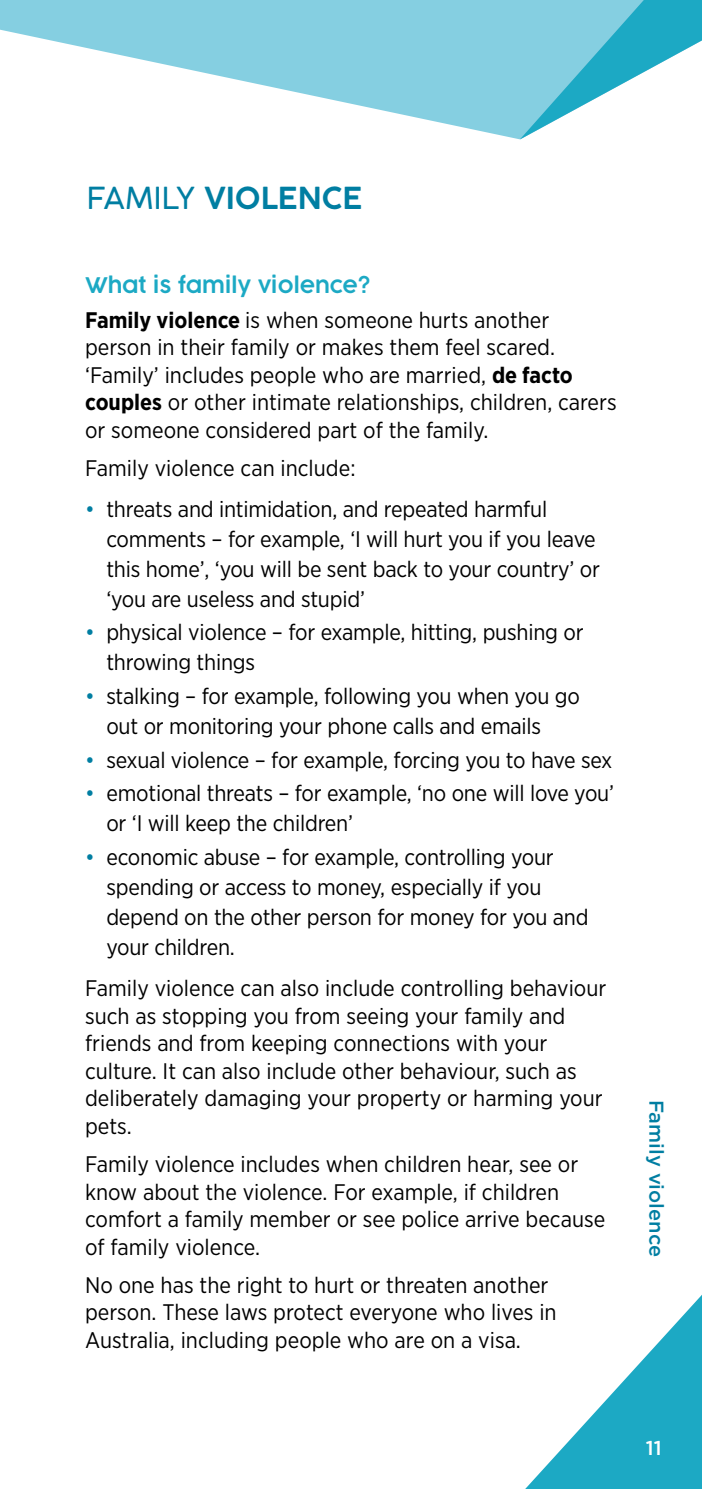
<style>
.page{position:relative;width:702px;height:1489px;background:#fff}
.page>*{position:absolute;margin:0;border:0;box-sizing:border-box;transform-origin:0 0}
.t1{font:300 30px "Cocogoose Pro";letter-spacing:-.005em;color:#007ea2}
.t2{font:22.5px/27.5px "Gotham Narrow";letter-spacing:-.005em;color:#000}
.t3{font:300 21.25px "Cocogoose Pro";color:#1ca9c4}
.t4{font:500 20px "Gotham";color:#007ea2}
.t5{font:500 20px "Gotham";color:#fff}
.s1{font-style:inherit}
.s2{font-weight:700}
.s3{color:#007ea2}
</style>
<div class="page">
<svg style="left:526px;top:1295px;width:176px;height:193px"></svg>
<svg style="left:0;top:0;width:520px;height:139px;fill:#85cfe1"></svg>
<svg style="left:520px;top:0;width:182px;height:140px"></svg>
<h1 class="t1" style="left:87px;top:178px;width:277px"><span class="s1">FAMILY</span> VIOLENCE</h1>
<p class="t3" style="left:85px;top:271px;width:286px">What is family violence?</p>
<p class="t2" style="left:85px;top:306px;width:533px"><span class="s2">Family violence</span> is when someone hurts another person in their family or makes them feel scared. ‘Family’ includes people who are married, <span class="s2">de facto couples</span> or other intimate relationships, children, carers or someone considered part of the family.</p>
<p class="t2" style="left:85px;top:454px;width:272px">Family violence can include:</p>
<p class="t2" style="left:106px;top:493px;width:495px;line-height:30px;text-indent:-21px"><span class="s3">•</span> threats and intimidation, and repeated harmful comments – for example, ‘I will hurt you if you leave this home’, ‘you will be sent back to your country’ or ‘you are useless and stupid’</p>
<p class="t2" style="left:106px;top:617px;width:479px;line-height:30px;text-indent:-21px"><span class="s3">•</span> physical violence – for example, hitting, pushing or throwing things</p>
<p class="t2" style="left:106px;top:680px;width:475px;line-height:30px;text-indent:-21px"><span class="s3">•</span> stalking – for example, following you when you go out or monitoring your phone calls and emails</p>
<p class="t2" style="left:85px;top:745px;width:529px"><span class="s3">•</span> sexual violence – for example, forcing you to have sex</p>
<p class="t2" style="left:106px;top:777px;width:509px;line-height:30px;text-indent:-21px"><span class="s3">•</span> emotional threats – for example, ‘no one will love you’ or ‘I will keep the children’</p>
<p class="t2" style="left:106px;top:841px;width:483px;line-height:30px;text-indent:-21px"><span class="s3">•</span> economic abuse – for example, controlling your spending or access to money, especially if you depend on the other person for money for you and your children.</p>
<p class="t2" style="left:85px;top:974px;width:523px">Family violence can also include controlling behaviour such as stopping you from seeing your family and friends and from keeping connections with your culture. It can also include other behaviour, such as deliberately damaging your property or harming your pets.</p>
<p class="t2" style="left:85px;top:1149px;width:521px">Family violence includes when children hear, see or know about the violence. For example, if children comfort a family member or see police arrive because of family violence.</p>
<p class="t2" style="left:85px;top:1270px;width:473px">No one has the right to hurt or threaten another person. These laws protect everyone who lives in<br>Australia, including people who are on a visa.</p>
<p class="t4" style="left:669px;top:1099px;width:158px;rotate:90deg">Family violence</p>
<p class="t5" style="left:645px;top:1434px;width:17px">11</p>
</div>
